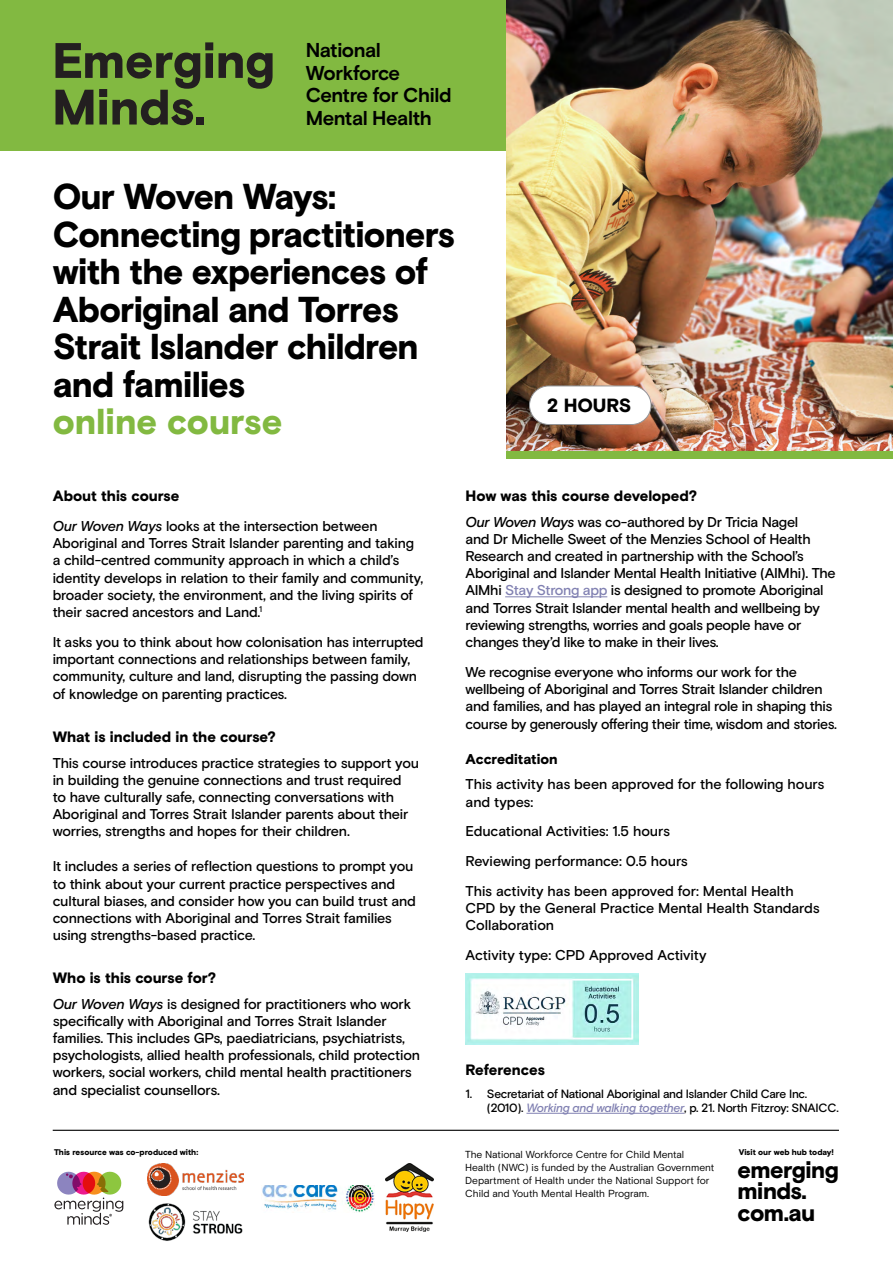
<style>
.page{position:relative;width:893px;height:1263px;background:#fff}
.page>*{position:absolute;margin:0;border:0;box-sizing:border-box;transform-origin:0 0}
.t1{font:900 36px/37.5px "Basis Grotesque Pro";letter-spacing:-.025em;color:#000}
.t2{font:900 36px "Basis Grotesque Pro";letter-spacing:-.005em;color:#82b941}
.t3{font:900 23.55px/21.3px "Basis Grotesque Pro";letter-spacing:-.02em;color:#000}
.t4{font:700 20.1px/22.5px "Basis Grotesque Pro";letter-spacing:-.025em;color:#000}
.t5{font:900 19.05px "Basis Grotesque Pro";letter-spacing:-.005em;color:#000}
.t6{font:900 15px "Basis Grotesque Pro";letter-spacing:-.005em;color:#000}
.t7{font:500 14.25px/17.1px "Basis Grotesque Pro";letter-spacing:-.02em;color:#000}
.t8{font:500 14.25px "Basis Grotesque Pro";color:#000}
.t9{font:900 14.25px "Basis Grotesque Pro";letter-spacing:-.005em;color:#000}
.t10{font:500 12px/14.4px "Basis Grotesque Pro";letter-spacing:-.02em;color:#000}
.t11{font:10.2px/13.2px "Basis Grotesque Pro";letter-spacing:-.005em;color:#000}
.t12{font:900 8.25px "Basis Grotesque Pro";letter-spacing:-.005em;color:#000}
.s1{font-style:italic}
.s2{color:#8181b2}
.s3{font-style:italic;color:#8181b2}
</style>
<div class="page">
<div style="left:0;top:0;width:893px;height:151px;background:#82b941"></div>
<svg style="left:219px;top:53px;width:54px;height:36px"></svg>
<svg style="left:55px;top:42px;width:158px;height:83px"></svg>
<div style="left:196px;top:117px;width:8px;height:7px;background:#231f20"></div>
<hr style="left:53px;top:1130px;width:786px;height:1px;background:#000">
<hr style="left:505px;top:596px;width:102px;height:1px;background:#8181b2">
<hr style="left:526px;top:1113px;width:158px;height:1px;background:#8181b2">
<img style="left:507px;top:0;width:386px;height:451px">
<div style="left:529px;top:386px;width:122px;height:38px;background:#fff;border-radius:19px"></div>
<div style="left:529px;top:386px;width:122px;height:39px;border:1px solid #939598;border-radius:19px"></div>
<div style="left:507px;top:451px;width:386px;height:8px;background:#82b941"></div>
<img style="left:148px;top:1164px;width:96px;height:31px">
<svg style="left:54px;top:1172px;width:69px;height:53px"></svg>
<img style="left:148px;top:1203px;width:95px;height:38px">
<img style="left:262px;top:1185px;width:113px;height:28px">
<img style="left:385px;top:1163px;width:48px;height:69px">
<img style="left:466px;top:974px;width:172px;height:70px">
<h3 class="t4" style="left:306px;top:40px;width:147px">National<br>Workforce<br>Centre for Child<br>Mental Health</h3>
<h1 class="t1" style="left:53px;top:180px;width:404px">Our Woven Ways:<br>Connecting practitioners with the experiences of<br>Aboriginal and Torres<br>Strait Islander children and families</h1>
<h1 class="t2" style="left:53px;top:401px;width:231px">online course</h1>
<h3 class="t5" style="left:547px;top:394px;width:86px">2 HOURS</h3>
<p class="t6" style="left:53px;top:487px;width:128px">About this course</p>
<p class="t7" style="left:53px;top:518px;width:372px"><span class="s1">Our Woven Ways</span> looks at the intersection between Aboriginal and Torres Strait Islander parenting and taking a child-centred community approach in which a child’s identity develops in relation to their family and community, broader society, the environment, and the living spirits of their sacred ancestors and Land.<sup>1</sup></p>
<p class="t7" style="left:53px;top:633px;width:372px">It asks you to think about how colonisation has interrupted important connections and relationships between family, community, culture and land, disrupting the passing down of knowledge on parenting practices.</p>
<p class="t6" style="left:53px;top:728px;width:225px">What is included in the course?</p>
<p class="t7" style="left:53px;top:755px;width:368px">This course introduces practice strategies to support you in building the genuine connections and trust required<br>to have culturally safe, connecting conversations with Aboriginal and Torres Strait Islander parents about their worries, strengths and hopes for their children.</p>
<p class="t7" style="left:53px;top:858px;width:365px">It includes a series of reflection questions to prompt you to think about your current practice perspectives and cultural biases, and consider how you can build trust and connections with Aboriginal and Torres Strait families using strengths-based practice.</p>
<p class="t6" style="left:53px;top:969px;width:165px">Who is this course for?</p>
<p class="t7" style="left:53px;top:996px;width:369px"><span class="s1">Our Woven Ways</span> is designed for practitioners who work specifically with Aboriginal and Torres Strait Islander families. This includes GPs, paediatricians, psychiatrists, psychologists, allied health professionals, child protection workers, social workers, child mental health practitioners and specialist counsellors.</p>
<p class="t6" style="left:466px;top:487px;width:233px">How was this course developed?</p>
<p class="t7" style="left:466px;top:514px;width:372px"><span class="s1">Our Woven Ways</span> was co-authored by Dr Tricia Nagel<br>and Dr Michelle Sweet of the Menzies School of Health Research and created in partnership with the School’s Aboriginal and Islander Mental Health Initiative (AIMhi). The AIMhi <span class="s2">Stay Strong app</span> is designed to promote Aboriginal and Torres Strait Islander mental health and wellbeing by reviewing strengths, worries and goals people have or changes they’d like to make in their lives.</p>
<p class="t7" style="left:466px;top:663px;width:373px">We recognise everyone who informs our work for the wellbeing of Aboriginal and Torres Strait Islander children and families, and has played an integral role in shaping this course by generously offering their time, wisdom and stories.</p>
<p class="t9" style="left:466px;top:750px;width:94px">Accreditation</p>
<p class="t7" style="left:466px;top:776px;width:360px">This activity has been approved for the following hours and types:</p>
<p class="t7" style="left:466px;top:817px;width:330px;line-height:29.8px">Educational Activities: 1.5 hours<br>Reviewing performance: 0.5 hours<br>This activity has been approved for: Mental Health</p>
<p class="t7" style="left:466px;top:900px;width:355px">CPD by the General Practice Mental Health Standards<br>Collaboration</p>
<p class="t8" style="left:466px;top:947px;width:243px">Activity type: CPD Approved Activity</p>
<p class="t6" style="left:466px;top:1061px;width:81px">References</p>
<p class="t10" style="left:487px;top:1086px;width:354px;text-indent:-21px">1. Secretariat of National Aboriginal and Islander Child Care Inc. (2010). <span class="s3">Working and walking together</span>, p. 21. North Fitzroy: SNAICC.</p>
<p class="t12" style="left:54px;top:1147px;width:146px">This resource was co-produced with:</p>
<p class="t12" style="left:739px;top:1147px;width:97px">Visit our web hub today!</p>
<p class="t11" style="left:465px;top:1148px;width:251px">The National Workforce Centre for Child Mental Health (NWC) is funded by the Australian Government Department of Health under the National Support for Child and Youth Mental Health Program.</p>
<h2 class="t3" style="left:737px;top:1160px;width:103px">emerging minds. com.au</h2>
</div>
